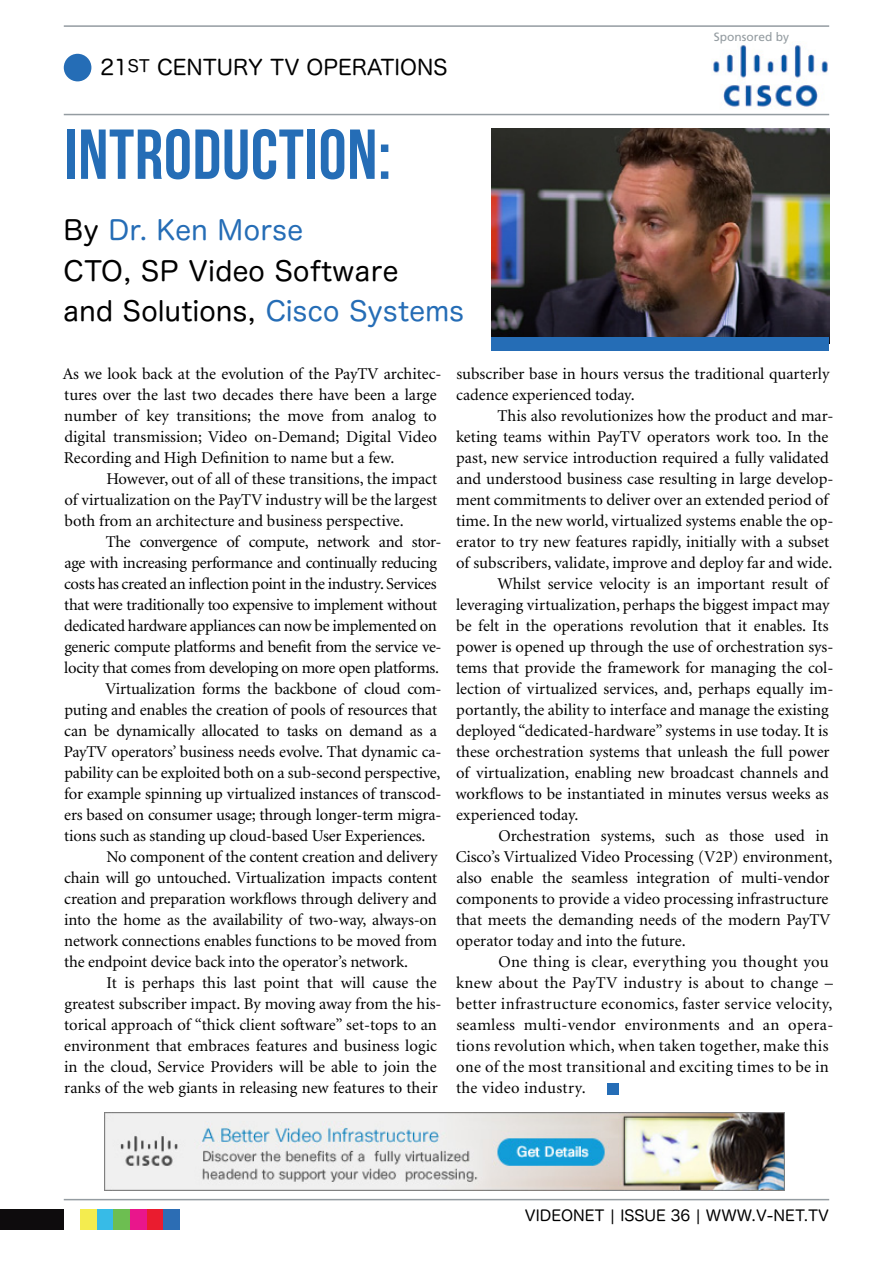
<style>
.page{position:relative;width:893px;height:1263px;background:#fff}
.page>*{position:absolute;margin:0;border:0;box-sizing:border-box;transform-origin:0 0}
.t1{font:70.5px "Bebas Neue";letter-spacing:.01em;color:#256db6}
.t2{font:27px/40.5px "Hira Maru Pro W4";letter-spacing:.015em;color:#000}
.t3{font:21px "Hira Maru Pro W4";color:#000}
.t4{font:16.5px/21px "Minion";color:#000}
.t5{font:16.5px "Minion";letter-spacing:-.02em;color:#000}
.t6{font:16.5px "Minion";letter-spacing:.02em;color:#000}
.t7{font:16.5px "Minion";letter-spacing:-.025em;color:#000}
.t8{font:15px "Hira Maru Pro W4";color:#000}
.t9{font:12px "Frutiger";color:#949ca1}
.s1{color:#256db6}
</style>
<div class="page">
<hr style="left:64px;top:1199px;width:765px;height:1px;background:#949ca1">
<div style="left:0;top:1209px;width:64px;height:20px;background:#0e0c0d"></div>
<div style="left:80px;top:1209px;width:17px;height:20px;background:#f4ec4f"></div>
<div style="left:97px;top:1209px;width:17px;height:20px;background:#37bbe7"></div>
<div style="left:114px;top:1209px;width:16px;height:20px;background:#6dbe51"></div>
<div style="left:130px;top:1209px;width:17px;height:20px;background:#e9168c"></div>
<div style="left:147px;top:1209px;width:16px;height:20px;background:#ea1c2f"></div>
<div style="left:163px;top:1209px;width:17px;height:20px;background:#2c6db4"></div>
<img style="left:713px;top:45px;width:115px;height:63px">
<hr style="left:64px;top:114px;width:765px;height:1px;background:#949ca1">
<div style="left:64px;top:54px;width:27px;height:27px;background:#256db6;border-radius:50%"></div>
<hr style="left:64px;top:25px;width:765px;height:2px;background:#949ca1">
<img style="left:491px;top:128px;width:338px;height:209px">
<img style="left:105px;top:1113px;width:679px;height:77px">
<div style="left:491px;top:337px;width:338px;height:14px;background:#256db6"></div>
<div style="left:607px;top:1084px;width:11px;height:11px;background:#256db6"></div>
<p class="t3" style="left:100px;top:49px;width:349px">21<sup>ST</sup> CENTURY TV OPERATIONS</p>
<p class="t9" style="left:714px;top:30px;width:77px">Sponsored by</p>
<h1 class="t1" style="left:64px;top:116px;width:328px">INTRODUCTION:</h1>
<h2 class="t2" style="left:64px;top:208px;width:402px">By <span class="s1">Dr. Ken M orse<br></span>CTO, SP Video Software<br>and Solutions, <span class="s1">Cisco Systems</span></h2>
<p class="t4" style="left:63px;top:364px;width:380px">As we look back at the evolution of the PayTV architec&shy;tures over the last two decades there have been a large number of key transitions; the move from analog to digital transmission; Video on-Demand; Digital Video Recording and High Definition to name but a few.</p>
<p class="t4" style="left:64px;top:469px;width:375px;text-align:justify;text-indent:42px">However, out of all of these transitions, the impact of virtualization on the PayTV industry will be the largest both from an architecture and business perspective.</p>
<p class="t7" style="left:106px;top:533px;width:337px">The convergence of compute, network and stor-</p>
<p class="t5" style="left:65px;top:554px;width:374px">age with increasing performance and continually reducing</p>
<p class="t5" style="left:64px;top:575px;width:374px">costs has created an inflection point in the industry. Services</p>
<p class="t5" style="left:64px;top:596px;width:375px">that were traditionally too expensive to implement without</p>
<p class="t5" style="left:64px;top:617px;width:374px">dedicated hardware appliances can now be implemented on</p>
<p class="t5" style="left:64px;top:638px;width:379px">generic compute platforms and benefit from the service ve-</p>
<p class="t5" style="left:64px;top:659px;width:376px">locity that comes from developing on more open platforms.</p>
<p class="t4" style="left:105px;top:679px;width:338px">Virtualization forms the backbone of cloud com-</p>
<p class="t4" style="left:64px;top:700px;width:374px">puting and enables the creation of pools of resources that</p>
<p class="t4" style="left:64px;top:721px;width:374px">can be dynamically allocated to tasks on demand as a</p>
<p class="t4" style="left:64px;top:742px;width:379px">PayTV operators’ business needs evolve. That dynamic ca-</p>
<p class="t4" style="left:64px;top:763px;width:378px">pability can be exploited both on a sub-second perspective,</p>
<p class="t4" style="left:64px;top:784px;width:379px">for example spinning up virtualized instances of transcod-</p>
<p class="t4" style="left:64px;top:805px;width:379px">ers based on consumer usage; through longer-term migra-</p>
<p class="t4" style="left:64px;top:826px;width:363px">tions such as standing up cloud-based User Experiences.</p>
<p class="t4" style="left:107px;top:847px;width:332px">No component of the content creation and delivery</p>
<p class="t4" style="left:64px;top:868px;width:374px">chain will go untouched. Virtualization impacts content</p>
<p class="t4" style="left:64px;top:889px;width:374px">creation and preparation workflows through delivery and</p>
<p class="t4" style="left:64px;top:910px;width:374px">into the home as the availability of two-way, always-on</p>
<p class="t4" style="left:64px;top:931px;width:374px">network connections enables functions to be moved from</p>
<p class="t4" style="left:64px;top:952px;width:345px">the endpoint device back into the operator’s network.</p>
<p class="t4" style="left:106px;top:973px;width:332px">It is perhaps this last point that will cause the</p>
<p class="t4" style="left:64px;top:994px;width:379px">greatest subscriber impact. By moving away from the his-</p>
<p class="t4" style="left:64px;top:1015px;width:374px">torical approach of “thick client software” set-tops to an</p>
<p class="t4" style="left:64px;top:1036px;width:374px">environment that embraces features and business logic</p>
<p class="t4" style="left:64px;top:1057px;width:374px">in the cloud, Service Providers will be able to join the</p>
<p class="t4" style="left:64px;top:1078px;width:375px">ranks of the web giants in releasing new features to their</p>
<p class="t4" style="left:456px;top:364px;width:375px">subscriber base in hours versus the traditional quarterly cadence experienced today.</p>
<p class="t4" style="left:498px;top:406px;width:337px">This also revolutionizes how the product and mar-</p>
<p class="t4" style="left:456px;top:427px;width:374px">keting teams within PayTV operators work too. In the</p>
<p class="t4" style="left:456px;top:448px;width:374px">past, new service introduction required a fully validated</p>
<p class="t4" style="left:456px;top:469px;width:379px">and understood business case resulting in large develop-</p>
<p class="t4" style="left:456px;top:490px;width:374px">ment commitments to deliver over an extended period of</p>
<p class="t4" style="left:456px;top:511px;width:379px">time. In the new world, virtualized systems enable the op-</p>
<p class="t4" style="left:456px;top:532px;width:375px">erator to try new features rapidly, initially with a subset</p>
<p class="t4" style="left:456px;top:553px;width:378px">of subscribers, validate, improve and deploy far and wide.</p>
<p class="t4" style="left:498px;top:574px;width:332px">Whilst service velocity is an important result of</p>
<p class="t4" style="left:456px;top:595px;width:375px">leveraging virtualization, perhaps the biggest impact may</p>
<p class="t4" style="left:456px;top:616px;width:374px">be felt in the operations revolution that it enables. Its</p>
<p class="t4" style="left:456px;top:637px;width:379px">power is opened up through the use of orchestration sys-</p>
<p class="t4" style="left:456px;top:658px;width:379px">tems that provide the framework for managing the col-</p>
<p class="t4" style="left:456px;top:679px;width:379px">lection of virtualized services, and, perhaps equally im-</p>
<p class="t4" style="left:456px;top:700px;width:374px">portantly, the ability to interface and manage the existing</p>
<p class="t4" style="left:456px;top:721px;width:374px">deployed “dedicated-hardware” systems in use today. It is</p>
<p class="t4" style="left:456px;top:742px;width:375px">these orchestration systems that unleash the full power</p>
<p class="t4" style="left:456px;top:763px;width:374px">of virtualization, enabling new broadcast channels and</p>
<p class="t4" style="left:456px;top:784px;width:374px">workflows to be instantiated in minutes versus weeks as</p>
<p class="t4" style="left:456px;top:805px;width:124px">experienced today.</p>
<p class="t4" style="left:498px;top:826px;width:332px">Orchestration systems, such as those used in</p>
<p class="t4" style="left:456px;top:847px;width:378px">Cisco’s Virtualized Video Processing (V2P) environment,</p>
<p class="t4" style="left:456px;top:868px;width:375px">also enable the seamless integration of multi-vendor</p>
<p class="t4" style="left:456px;top:889px;width:374px">components to provide a video processing infrastructure</p>
<p class="t4" style="left:456px;top:910px;width:376px">that meets the demanding needs of the modern PayTV</p>
<p class="t4" style="left:456px;top:931px;width:231px">operator today and into the future.</p>
<p class="t6" style="left:498px;top:954px;width:332px">One thing is clear, everything you thought you</p>
<p class="t6" style="left:456px;top:975px;width:378px">knew about the PayTV industry is about to change –</p>
<p class="t6" style="left:456px;top:996px;width:378px">better infrastructure economics, faster service velocity,</p>
<p class="t6" style="left:456px;top:1017px;width:379px">seamless multi-vendor environments and an opera-</p>
<p class="t6" style="left:456px;top:1038px;width:374px">tions revolution which, when taken together, make this</p>
<p class="t6" style="left:456px;top:1059px;width:374px">one of the most transitional and exciting times to be in</p>
<p class="t6" style="left:456px;top:1080px;width:131px">the video industry.</p>
<p class="t8" style="left:525px;top:1202px;width:306px">VIDEONET | ISSUE 36 | WWW.V-NET.TV</p>
</div>
